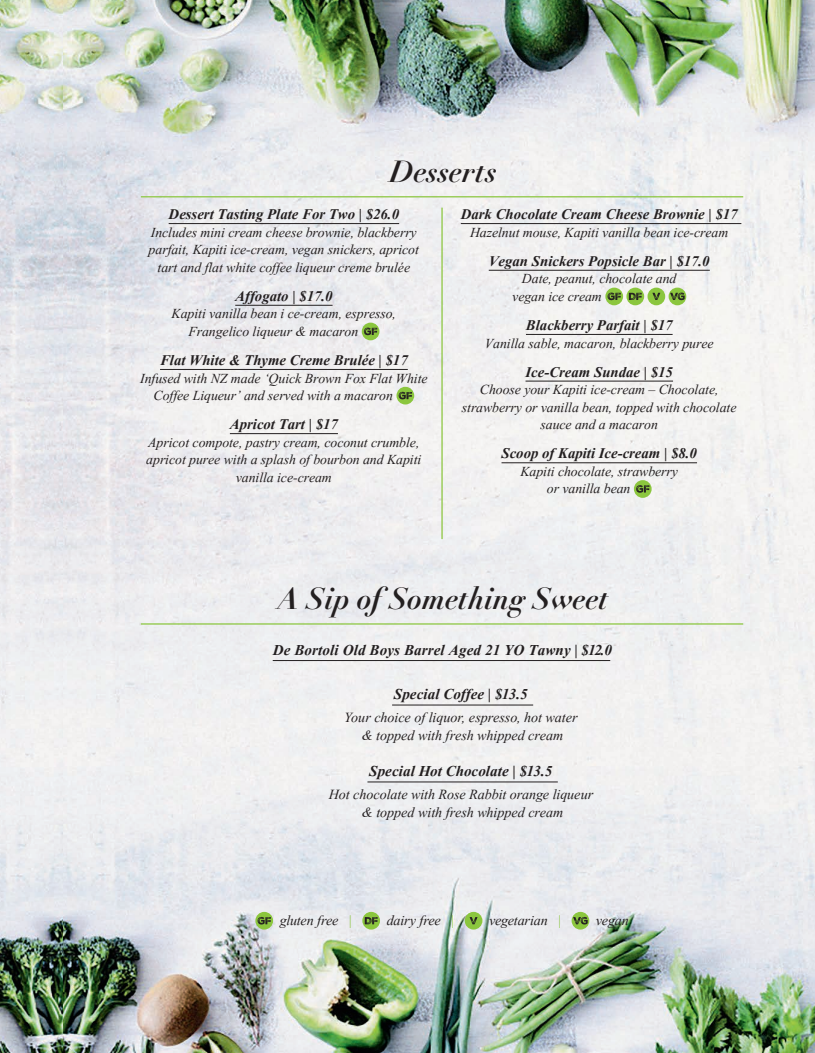
<style>
.page{position:relative;width:815px;height:1053px;background:#fff}
.page>*{position:absolute;margin:0;border:0;box-sizing:border-box;transform-origin:0 0}
.t1{font:italic 700 30px "Didot LT Pro";letter-spacing:-.005em;color:#231f20}
.t2{font:700 18.75px "Vijaya";letter-spacing:.005em;color:#231f20}
.ITEM_NAME{font:700 18.38px "Vijaya";color:#231f20}
.t3{font:17.5px/18.8px "Vijaya";letter-spacing:-.005em;color:#231f20;text-align:center}
.ITEM_DESCRIPTION{font:17.12px/17.5px "Vijaya";letter-spacing:-.005em;color:#231f20;text-align:center}
.s1{color:#8bc63e}
</style>
<div class="page">
<img style="left:62px;top:0;width:753px;height:1052px">
<hr style="left:441px;top:208px;width:2px;height:331px;background:#8bc63e">
<svg style="left:255px;top:911px;width:18px;height:18px"></svg>
<svg style="left:258px;top:916px;width:13px;height:8px"></svg>
<svg style="left:362px;top:911px;width:18px;height:18px"></svg>
<svg style="left:365px;top:917px;width:13px;height:7px"></svg>
<div style="left:465px;top:911px;width:17px;height:18px;background:#8bc63e;border-radius:50%"></div>
<svg style="left:470px;top:917px;width:7px;height:7px"></svg>
<svg style="left:572px;top:911px;width:17px;height:18px"></svg>
<svg style="left:573px;top:916px;width:15px;height:8px"></svg>
<hr style="left:141px;top:196px;width:602px;height:1px;background:#8bc63e">
<hr style="left:141px;top:623px;width:602px;height:1px;background:#8bc63e">
<hr style="left:273px;top:660px;width:337px;height:1px;background:#231f20">
<hr style="left:392px;top:704px;width:141px;height:1px;background:#231f20">
<hr style="left:367px;top:781px;width:191px;height:1px;background:#231f20">
<img style="left:0;top:0;width:62px;height:1052px">
<hr style="left:169px;top:223px;width:230px;height:1px;background:#231f20">
<hr style="left:235px;top:305px;width:98px;height:1px;background:#231f20">
<hr style="left:160px;top:369px;width:248px;height:1px;background:#231f20">
<hr style="left:230px;top:433px;width:108px;height:1px;background:#231f20">
<div style="left:362px;top:322px;width:17px;height:18px;background:#8bc63e;border-radius:50%"></div>
<svg style="left:364px;top:327px;width:13px;height:8px"></svg>
<div style="left:396px;top:387px;width:18px;height:17px;background:#8bc63e;border-radius:50%"></div>
<svg style="left:399px;top:392px;width:13px;height:7px"></svg>
<hr style="left:461px;top:223px;width:280px;height:1px;background:#231f20">
<hr style="left:489px;top:270px;width:221px;height:1px;background:#231f20">
<hr style="left:526px;top:334px;width:147px;height:1px;background:#231f20">
<hr style="left:526px;top:381px;width:147px;height:1px;background:#231f20">
<hr style="left:502px;top:462px;width:195px;height:1px;background:#231f20">
<svg style="left:605px;top:287px;width:18px;height:18px"></svg>
<svg style="left:608px;top:292px;width:13px;height:8px"></svg>
<svg style="left:626px;top:287px;width:18px;height:18px"></svg>
<svg style="left:629px;top:293px;width:13px;height:7px"></svg>
<svg style="left:647px;top:287px;width:18px;height:18px"></svg>
<svg style="left:652px;top:293px;width:8px;height:7px"></svg>
<div style="left:669px;top:287px;width:17px;height:18px;background:#8bc63e;border-radius:50%"></div>
<svg style="left:670px;top:292px;width:15px;height:8px"></svg>
<svg style="left:634px;top:480px;width:18px;height:18px"></svg>
<svg style="left:636px;top:485px;width:13px;height:7px"></svg>
<p class="t1" style="left:390px;top:152px;width:108px">Desserts</p>
<p class="ITEM_NAME" style="left:169px;top:200px;width:232px">Dessert Tasting Plate For Two | $26.0</p>
<p class="ITEM_DESCRIPTION" style="left:149px;top:221px;width:272px">Includes mini cream cheese brownie, blackberry parfait, Kapiti ice-cream, vegan snickers, apricot tart and flat white coffee liqueur creme brulée</p>
<p class="ITEM_NAME" style="left:235px;top:281px;width:99px">Affogato | $17.0</p>
<p class="ITEM_DESCRIPTION" style="left:172px;top:303px;width:226px">Kapiti vanilla bean i ce-cream, espresso,</p>
<p class="ITEM_DESCRIPTION" style="left:188px;top:320px;width:171px">Frangelico liqueur &amp; macaron</p>
<p class="ITEM_NAME" style="left:160px;top:345px;width:249px">Flat White &amp; Thyme Creme Brulée | $17</p>
<p class="ITEM_DESCRIPTION" style="left:154px;top:367px;width:275px;text-align:left;text-indent:-13px">Infused with NZ made ‘Quick Brown Fox Flat White<br>Coffee Liqueur’ and served with a macaron</p>
<p class="ITEM_NAME" style="left:230px;top:410px;width:109px">Apricot Tart | $17</p>
<p class="ITEM_DESCRIPTION" style="left:146px;top:431px;width:277px">Apricot compote, pastry cream, coconut crumble, apricot puree with a splash of bourbon and Kapiti vanilla ice-cream</p>
<p class="ITEM_NAME" style="left:461px;top:200px;width:278px">Dark Chocolate Cream Cheese Brownie | $17</p>
<p class="ITEM_DESCRIPTION" style="left:470px;top:221px;width:260px">Hazelnut mouse, Kapiti vanilla bean ice-cream</p>
<p class="ITEM_NAME" style="left:489px;top:246px;width:222px">Vegan Snickers Popsicle Bar | $17.0</p>
<p class="ITEM_DESCRIPTION" style="left:522px;top:268px;width:156px">Date, peanut, chocolate and</p>
<p class="ITEM_DESCRIPTION" style="left:512px;top:285px;width:91px">vegan ice cream</p>
<p class="ITEM_NAME" style="left:526px;top:310px;width:148px">Blackberry Parfait | $17</p>
<p class="ITEM_DESCRIPTION" style="left:485px;top:332px;width:230px">Vanilla sable, macaron, blackberry puree</p>
<p class="ITEM_NAME" style="left:526px;top:357px;width:149px">Ice-Cream Sundae | $15</p>
<p class="ITEM_DESCRIPTION" style="left:462px;top:379px;width:276px">Choose your Kapiti ice-cream – Chocolate, strawberry or vanilla bean, topped with chocolate sauce and a macaron</p>
<p class="ITEM_NAME" style="left:502px;top:439px;width:197px">Scoop of Kapiti Ice-cream | $8.0</p>
<p class="ITEM_DESCRIPTION" style="left:520px;top:460px;width:159px">Kapiti chocolate, strawberry</p>
<p class="ITEM_DESCRIPTION" style="left:547px;top:478px;width:85px">or vanilla bean</p>
<p class="t1" style="left:278px;top:579px;width:333px">A Sip of Something Sweet</p>
<p class="t2" style="left:273px;top:635px;width:341px">De Bortoli Old Boys Barrel Aged 21 YO Tawny | $12.0</p>
<p class="t2" style="left:394px;top:679px;width:135px">Special Coffee | $13.5</p>
<p class="t3" style="left:344px;top:705px;width:235px">Your choice of liquor, espresso, hot water &amp; topped with fresh whipped cream</p>
<p class="t2" style="left:369px;top:756px;width:185px">Special Hot Chocolate | $13.5</p>
<p class="t3" style="left:329px;top:782px;width:266px">Hot chocolate with Rose Rabbit orange liqueur &amp; topped with fresh whipped cream</p>
<p class="t3" style="left:280px;top:908px;width:74px">gluten free <span class="s1">|</span></p>
<p class="t3" style="left:387px;top:908px;width:70px">dairy free <span class="s1">|</span></p>
<p class="t3" style="left:489px;top:908px;width:74px">vegetarian <span class="s1">|</span></p>
<p class="t3" style="left:596px;top:908px;width:34px">vegan</p>
</div>
